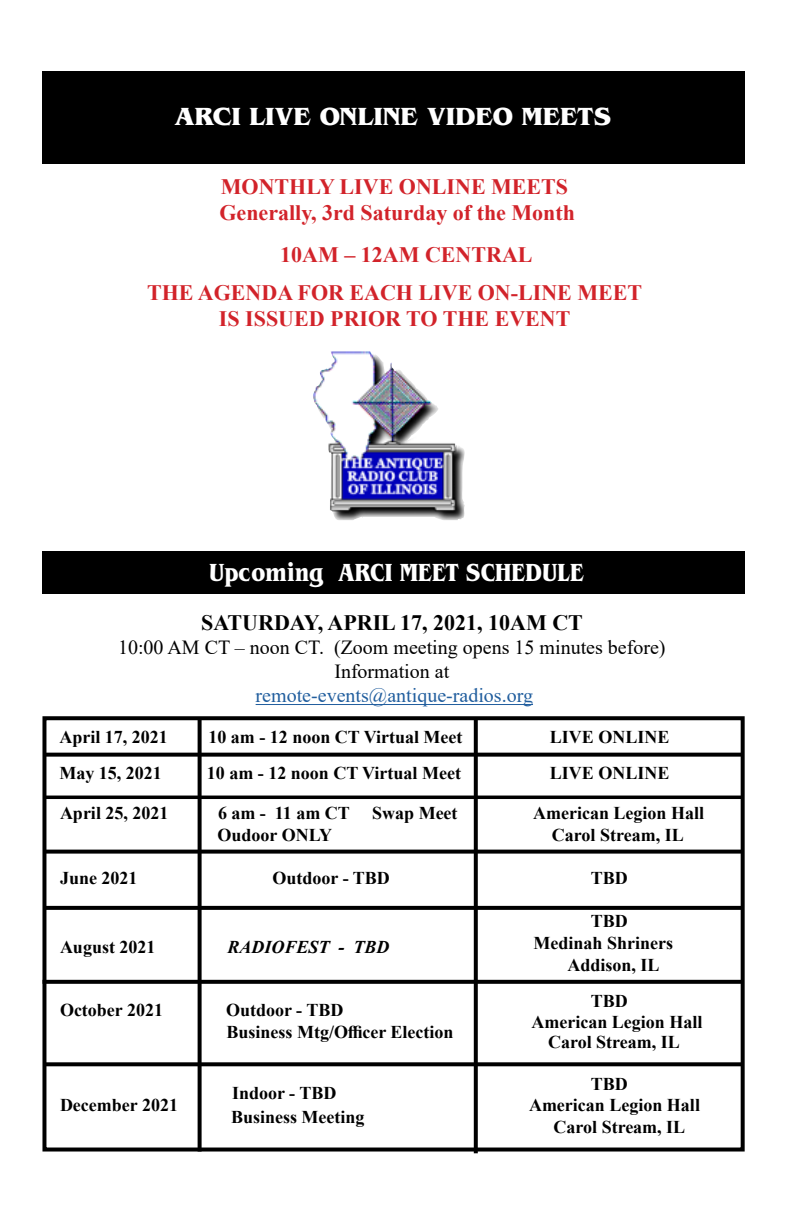
<style>
.page{position:relative;width:792px;height:1224px;background:#fff}
.page>*{position:absolute;margin:0;border:0;box-sizing:border-box;transform-origin:0 0}
.t1{font:700 condensed 26px "Benguiat Pro ITC";color:#fff}
.t2{font:700 26px "Benguiat Pro ITC";color:#fff}
.t3{font:700 22px/26.4px "Times New Roman";color:#d2232a}
.t4{font:700 22px "Times New Roman";color:#000}
.t5{font:20px/24px "Times New Roman";color:#000;text-align:center}
.t6{font:700 18px/21.6px "Times New Roman";color:#000}
.t7{font:italic 700 18px "Times New Roman";color:#000}
.s1{color:#215e9e}
</style>
<div class="page">
<div style="left:42px;top:72px;width:703px;height:92px;background:#000"></div>
<img style="left:313px;top:351px;width:152px;height:169px">
<div style="left:42px;top:552px;width:703px;height:42px;background:#000"></div>
<hr style="left:43px;top:796px;width:699px;height:3px;background:#000">
<svg style="left:47px;top:753px;width:693px;height:4px;background:#161616"></svg>
<hr style="left:256px;top:704px;width:277px;height:1px;background:#215e9e">
<svg style="left:47px;top:980px;width:693px;height:4px;background:#0b0b0b"></svg>
<svg style="left:47px;top:906px;width:693px;height:4px;background:#070707"></svg>
<svg style="left:47px;top:850px;width:693px;height:4px;background:#191919"></svg>
<svg style="left:198px;top:721px;width:4px;height:426px;background:#181818"></svg>
<svg style="left:474px;top:721px;width:4px;height:432px;background:#0c0c0c"></svg>
<svg style="left:47px;top:1062px;width:693px;height:4px;background:#131313"></svg>
<div style="left:42px;top:716px;width:703px;height:436px;border:4px solid #000"></div>
<p class="t2" style="left:174px;top:101px;width:438px">ARCI LIVE ONLINE VIDEO MEETS</p>
<p class="t3" style="left:219px;top:173px;width:357px">MONTHLY LIVE ONLINE MEETS<br>Generally, 3rd Saturday of the Month</p>
<p class="t3" style="left:280px;top:241px;width:254px">10AM – 12AM CENTRAL</p>
<p class="t3" style="left:147px;top:278px;width:497px;text-align:center">THE AGENDA FOR EACH LIVE ON-LINE MEET<br>IS ISSUED PRIOR TO THE EVENT</p>
<p class="t1" style="left:209px;top:557px;width:376px">Upcoming ARCI MEET SCHEDULE</p>
<p class="t4" style="left:201px;top:607px;width:383px">SATURDAY, APRIL 17, 2021, 10AM CT</p>
<p class="t5" style="left:118px;top:635px;width:549px">10:00 AM CT – noon CT. (Zoom meeting opens 15 minutes before)<br>Information at<br><span class="s1">remote-events@antique-radios.org</span></p>
<p class="t6" style="left:59px;top:726px;width:110px">April 17, 2021</p>
<p class="t6" style="left:208px;top:726px;width:256px">10 am - 12 noon CT Virtual Meet</p>
<p class="t6" style="left:59px;top:762px;width:104px">May 15, 2021</p>
<p class="t6" style="left:207px;top:762px;width:256px">10 am - 12 noon CT Virtual Meet</p>
<p class="t6" style="left:550px;top:719px;width:121px;line-height:35.8px">LIVE ONLINE<br>LIVE ONLINE</p>
<p class="t6" style="left:60px;top:802px;width:110px">April 25, 2021</p>
<p class="t6" style="left:218px;top:802px;width:241px">6 am - 11 am CT Swap Meet</p>
<p class="t6" style="left:533px;top:802px;width:172px">American Legion Hall</p>
<p class="t6" style="left:218px;top:824px;width:116px">Oudoor ONLY</p>
<p class="t6" style="left:552px;top:824px;width:133px">Carol Stream, IL</p>
<p class="t6" style="left:60px;top:867px;width:79px">June 2021</p>
<p class="t6" style="left:273px;top:867px;width:119px">Outdoor - TBD</p>
<p class="t6" style="left:591px;top:867px;width:39px">TBD</p>
<p class="t6" style="left:591px;top:910px;width:39px">TBD</p>
<p class="t6" style="left:60px;top:936px;width:97px">August 2021</p>
<p class="t7" style="left:228px;top:934px;width:164px">RADIOFEST - TBD</p>
<p class="t6" style="left:568px;top:932px;width:107px;text-indent:-34px">Medinah Shriners<br>Addison, IL</p>
<p class="t6" style="left:591px;top:989px;width:39px">TBD</p>
<p class="t6" style="left:60px;top:999px;width:105px">October 2021</p>
<p class="t6" style="left:226px;top:999px;width:119px">Outdoor - TBD</p>
<p class="t6" style="left:532px;top:1011px;width:173px">American Legion Hall</p>
<p class="t6" style="left:226px;top:1021px;width:229px">Business Mtg/Officer Election</p>
<p class="t6" style="left:548px;top:1031px;width:133px">Carol Stream, IL</p>
<p class="t6" style="left:591px;top:1072px;width:39px">TBD</p>
<p class="t6" style="left:232px;top:1082px;width:106px">Indoor - TBD</p>
<p class="t6" style="left:529px;top:1094px;width:172px">American Legion Hall</p>
<p class="t6" style="left:60px;top:1094px;width:120px">December 2021</p>
<p class="t6" style="left:231px;top:1106px;width:135px">Business Meeting</p>
<p class="t6" style="left:554px;top:1116px;width:133px">Carol Stream, IL</p>
</div>
